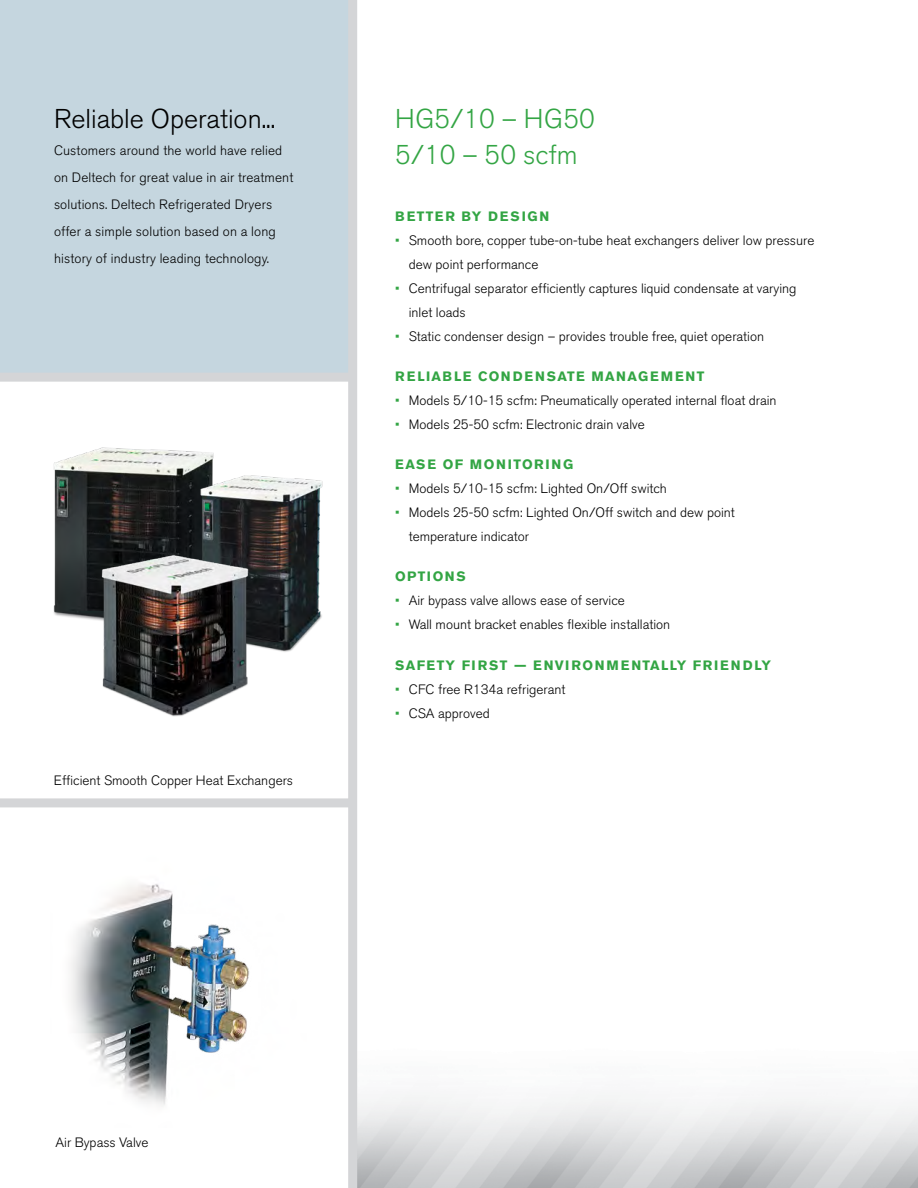
<style>
.page{position:relative;width:918px;height:1188px;background:#fff}
.page>*{position:absolute;margin:0;border:0;box-sizing:border-box;transform-origin:0 0}
.Body_Copy_Headline{font:300 27px/36px "Akzidenz Grotesk BE";color:#33a544}
.Boxed_Column_Headlin{font:300 27px "Akzidenz Grotesk BE";color:#000}
.Boxed_Body_Copy{font:300 13.5px/27px "Akzidenz Grotesk BE";color:#000}
.Body_Copy_Headline-2{font:700 13.5px "Akzidenz Grotesk BE";letter-spacing:.1em;color:#33a544}
.Caption__Small__Lowe{font:300 13.5px "Akzidenz Grotesk BE";color:#000}
.Body_Copy_Headline-3{font:700 13.5px "Akzidenz Grotesk BE";letter-spacing:.14em;color:#33a544}
.s1{color:#33a544}
</style>
<div class="page">
<div style="left:0;top:0;width:353px;height:377px;background:#c5d6df"></div>
<img style="left:71px;top:884px;width:178px;height:222px">
<img style="left:53px;top:447px;width:161px;height:172px">
<img style="left:177px;top:458px;width:146px;height:194px">
<img style="left:87px;top:545px;width:170px;height:172px">
<div style="left:348px;top:0;width:9px;height:1188px;background:#d4d5d7"></div>
<div style="left:0;top:798px;width:355px;height:9px;background:#d4d5d7"></div>
<div style="left:0;top:373px;width:353px;height:9px;background:#d4d5d7"></div>
<p class="Boxed_Column_Headlin" style="left:54px;top:104px;width:223px">Reliable Operation...</p>
<p class="Boxed_Body_Copy" style="left:54px;top:137px;width:241px">Customers around the world have relied on Deltech for great value in air treatment solutions. Deltech Refrigerated Dryers offer a simple solution based on a long history of industry leading technology.</p>
<p class="Caption__Small__Lowe" style="left:54px;top:773px;width:241px">Efficient Smooth Copper Heat Exchangers</p>
<p class="Body_Copy_Headline" style="left:395px;top:101px;width:201px">HG5/10 – HG50<br>5/10 – 50 scfm</p>
<p class="Body_Copy_Headline-3" style="left:395px;top:208px;width:156px">BETTER BY DESIGN</p>
<p class="Boxed_Body_Copy" style="left:409px;top:228px;width:407px;line-height:24px;text-indent:-14px"><span class="s1">•</span> Smooth bore, copper tube-on-tube heat exchangers deliver low pressure dew point performance</p>
<p class="Boxed_Body_Copy" style="left:409px;top:276px;width:389px;line-height:24px;text-indent:-13px"><span class="s1">•</span> Centrifugal separator efficiently captures liquid condensate at varying inlet loads</p>
<p class="Boxed_Body_Copy" style="left:395px;top:323px;width:370px"><span class="s1">•</span> Static condenser design – provides trouble free, quiet operation</p>
<p class="Body_Copy_Headline-2" style="left:395px;top:368px;width:311px">RELIABLE CONDENSATE MANAGEMENT</p>
<p class="Boxed_Body_Copy" style="left:395px;top:387px;width:383px"><span class="s1">•</span> Models 5/10-15 scfm: Pneumatically operated internal float drain</p>
<p class="Boxed_Body_Copy" style="left:395px;top:411px;width:251px"><span class="s1">•</span> Models 25-50 scfm: Electronic drain valve</p>
<p class="Body_Copy_Headline-2" style="left:395px;top:457px;width:179px">EASE OF MONITORING</p>
<p class="Boxed_Body_Copy" style="left:395px;top:475px;width:273px"><span class="s1">•</span> Models 5/10-15 scfm: Lighted On/Off switch</p>
<p class="Boxed_Body_Copy" style="left:409px;top:501px;width:328px;line-height:24px;text-indent:-13px"><span class="s1">•</span> Models 25-50 scfm: Lighted On/Off switch and dew point temperature indicator</p>
<p class="Body_Copy_Headline-2" style="left:395px;top:569px;width:72px">OPTIONS</p>
<p class="Boxed_Body_Copy" style="left:395px;top:587px;width:231px"><span class="s1">•</span> Air bypass valve allows ease of service</p>
<p class="Boxed_Body_Copy" style="left:395px;top:611px;width:277px"><span class="s1">•</span> Wall mount bracket enables flexible installation</p>
<p class="Body_Copy_Headline-2" style="left:395px;top:657px;width:377px">SAFETY FIRST — ENVIRONMENTALLY FRIENDLY</p>
<p class="Boxed_Body_Copy" style="left:395px;top:676px;width:172px"><span class="s1">•</span> CFC free R134a refrigerant</p>
<p class="Boxed_Body_Copy" style="left:395px;top:700px;width:96px"><span class="s1">•</span> CSA approved</p>
<p class="Caption__Small__Lowe" style="left:56px;top:1135px;width:95px">Air Bypass Valve</p>
</div>
